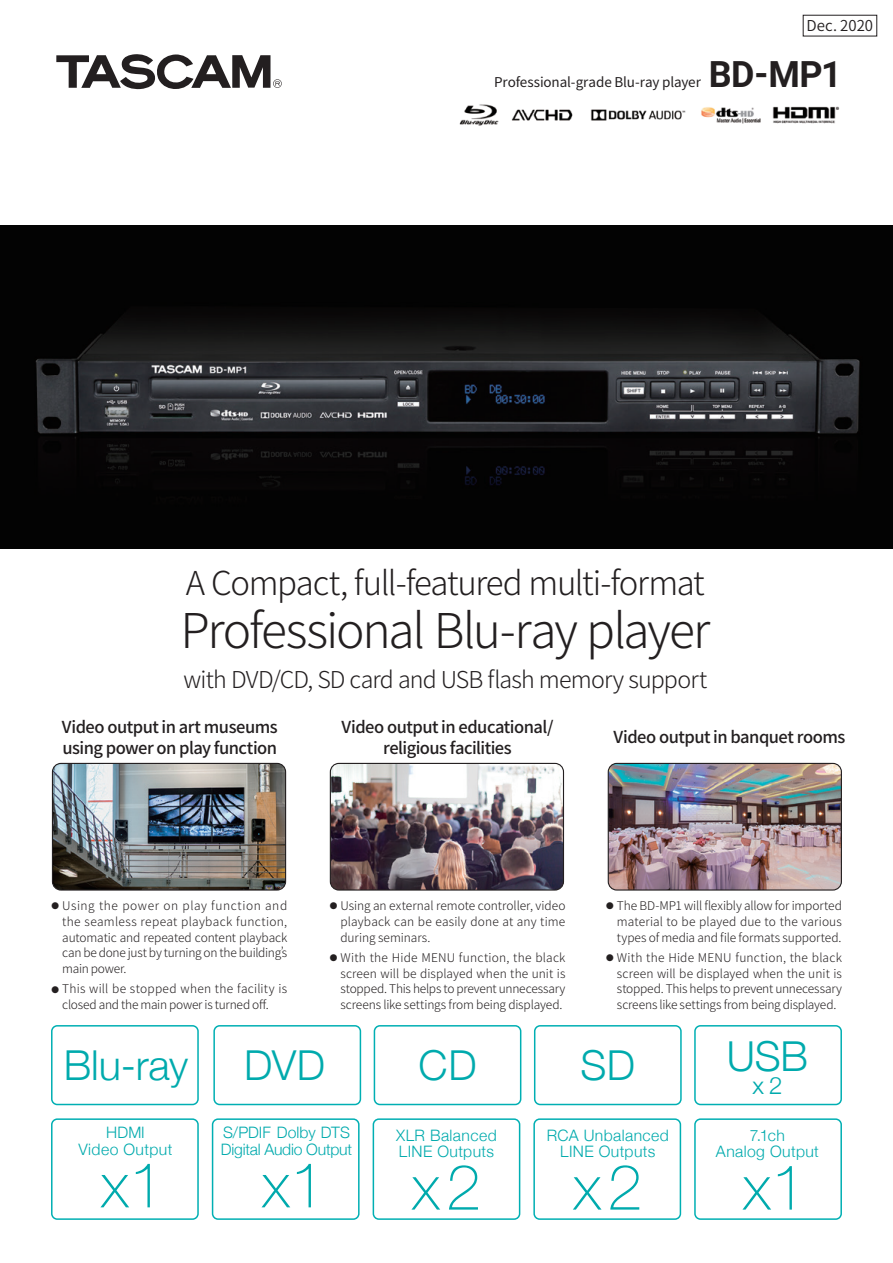
<style>
.page{position:relative;width:893px;height:1263px;background:#fff}
.page>*{position:absolute;margin:0;border:0;box-sizing:border-box;transform-origin:0 0}
.t1{font:100 63px "Helvetica Neue";letter-spacing:.005em;color:#00aaad}
.t2{font:300 48px "Noto Sans CJ Kjp";letter-spacing:-.045em;color:#231f20}
.t3{font:300 41.25px "Helvetica Neue";color:#00aaad}
.t4{font:700 36px "Roboto";color:#231f20}
.t5{font:300 33px "Noto Sans CJ Kjp";letter-spacing:-.04em;color:#231f20}
.t6{font:300 24px "Helvetica Neue";color:#00aaad}
.t7{font:300 23.25px "Noto Sans CJ Kjp";letter-spacing:-.035em;color:#231f20}
.t8{font:500 16.5px/21px "Noto Sans JP";letter-spacing:-.03em;color:#231f20}
.t9{font:300 15.75px/16.5px "Helvetica Neue";letter-spacing:.025em;color:#00aaad;text-align:center}
.t10{font:300 15.75px/16.5px "Helvetica Neue";letter-spacing:-.015em;color:#00aaad}
.t11{font:600 15px "Noto Sans CJ Kjp";color:#231f20}
.t12{font:13.5px "Noto Sans CJ Kjp";letter-spacing:-.01em;color:#231f20}
.t13{font:300 12px/15.8px "Noto Sans CJ Kjp";letter-spacing:-.005em;color:#231f20;text-align:justify}
</style>
<div class="page">
<img style="left:0;top:225px;width:893px;height:324px">
<svg style="left:56px;top:54px;width:226px;height:35px"></svg>
<img style="left:459px;top:104px;width:381px;height:22px">
<img style="left:52px;top:763px;width:234px;height:127px">
<div style="left:52px;top:763px;width:234px;height:127px;border:1px solid #231f20;border-radius:9px"></div>
<img style="left:330px;top:763px;width:233px;height:127px">
<div style="left:330px;top:763px;width:234px;height:127px;border:1px solid #231f20;border-radius:9px"></div>
<img style="left:608px;top:763px;width:233px;height:127px">
<div style="left:608px;top:763px;width:234px;height:127px;border:1px solid #231f20;border-radius:9px"></div>
<div style="left:51px;top:1025px;width:148px;height:80px;border:2px solid #00afb3;border-radius:6px"></div>
<div style="left:51px;top:1118px;width:148px;height:102px;border:2px solid #00afb3;border-radius:6px"></div>
<div style="left:213px;top:1025px;width:148px;height:80px;border:2px solid #00afb3;border-radius:6px"></div>
<div style="left:212px;top:1118px;width:148px;height:102px;border:2px solid #00afb3;border-radius:6px"></div>
<div style="left:374px;top:1025px;width:147px;height:80px;border:2px solid #00afb3;border-radius:6px"></div>
<div style="left:373px;top:1118px;width:147px;height:102px;border:2px solid #00afb3;border-radius:6px"></div>
<div style="left:534px;top:1025px;width:148px;height:80px;border:2px solid #00afb3;border-radius:6px"></div>
<div style="left:533px;top:1118px;width:148px;height:102px;border:2px solid #00afb3;border-radius:6px"></div>
<div style="left:694px;top:1025px;width:148px;height:80px;border:2px solid #00afb3;border-radius:6px"></div>
<div style="left:694px;top:1118px;width:148px;height:102px;border:2px solid #00afb3;border-radius:6px"></div>
<p class="t11" style="left:806px;top:17px;width:68px">Dec. 2020</p>
<p class="t12" style="left:494px;top:75px;width:208px">Professional-grade Blu-ray player</p>
<h3 class="t4" style="left:709px;top:49px;width:134px">BD-MP1</h3>
<h3 class="t5" style="left:186px;top:564px;width:520px">A Compact, full-featured multi-format</h3>
<h2 class="t2" style="left:181px;top:603px;width:531px">Professional Blu-ray player</h2>
<h3 class="t7" style="left:184px;top:666px;width:525px">with DVD/CD, SD card and USB flash memory support</h3>
<h3 class="t8" style="left:62px;top:716px;width:217px">Video output in art museums using power on play function</h3>
<h3 class="t8" style="left:341px;top:716px;width:213px;text-align:center">Video output in educational/ religious facilities</h3>
<h3 class="t8" style="left:613px;top:727px;width:233px">Video output in banquet rooms</h3>
<p class="t13" style="left:62px;top:898px;width:227px;text-indent:-11px">● Using the power on play function and the seamless repeat playback function, automatic and repeated content playback can be done just by turning on the building’s main power.</p>
<p class="t13" style="left:62px;top:981px;width:227px;text-indent:-11px">● This will be stopped when the facility is closed and the main power is turned off.</p>
<p class="t13" style="left:340px;top:898px;width:227px;text-indent:-11px">● Using an external remote controller, video playback can be easily done at any time during seminars.</p>
<p class="t13" style="left:340px;top:950px;width:227px;text-indent:-11px">● With the Hide MENU function, the black screen will be displayed when the unit is stopped. This helps to prevent unnecessary screens like settings from being displayed.</p>
<p class="t13" style="left:617px;top:898px;width:226px;text-indent:-11px">● The BD-MP1 will flexibly allow for imported material to be played due to the various types of media and file formats supported.</p>
<p class="t13" style="left:617px;top:950px;width:227px;text-indent:-11px">● With the Hide MENU function, the black screen will be displayed when the unit is stopped. This helps to prevent unnecessary screens like settings from being displayed.</p>
<h3 class="t3" style="left:64px;top:1032px;width:126px">Blu-ray</h3>
<h3 class="t3" style="left:244px;top:1032px;width:82px">DVD</h3>
<h3 class="t3" style="left:418px;top:1032px;width:60px">CD</h3>
<h3 class="t3" style="left:580px;top:1032px;width:56px">SD</h3>
<h3 class="t3" style="left:727px;top:1023px;width:83px">USB</h3>
<h3 class="t6" style="left:752px;top:1066px;width:31px">x 2</h3>
<h3 class="t9" style="left:78px;top:1123px;width:95px">HDMI<br>Video Output</h3>
<h1 class="t1" style="left:101px;top:1137px;width:65px">x1</h1>
<h3 class="t10" style="left:221px;top:1123px;width:133px">S/PDIF Dolby DTS<br>Digital Audio Output</h3>
<h1 class="t1" style="left:262px;top:1137px;width:65px">x1</h1>
<h3 class="t9" style="left:396px;top:1126px;width:102px;text-align:left">XLR Balanced<br>LINE Outputs</h3>
<h1 class="t1" style="left:412px;top:1139px;width:71px">x2</h1>
<h3 class="t9" style="left:547px;top:1126px;width:123px">RCA Unbalanced<br>LINE Outputs</h3>
<h1 class="t1" style="left:573px;top:1139px;width:71px">x2</h1>
<h3 class="t9" style="left:716px;top:1126px;width:105px">7.1ch<br>Analog Output</h3>
<h1 class="t1" style="left:743px;top:1139px;width:65px">x1</h1>
</div>
